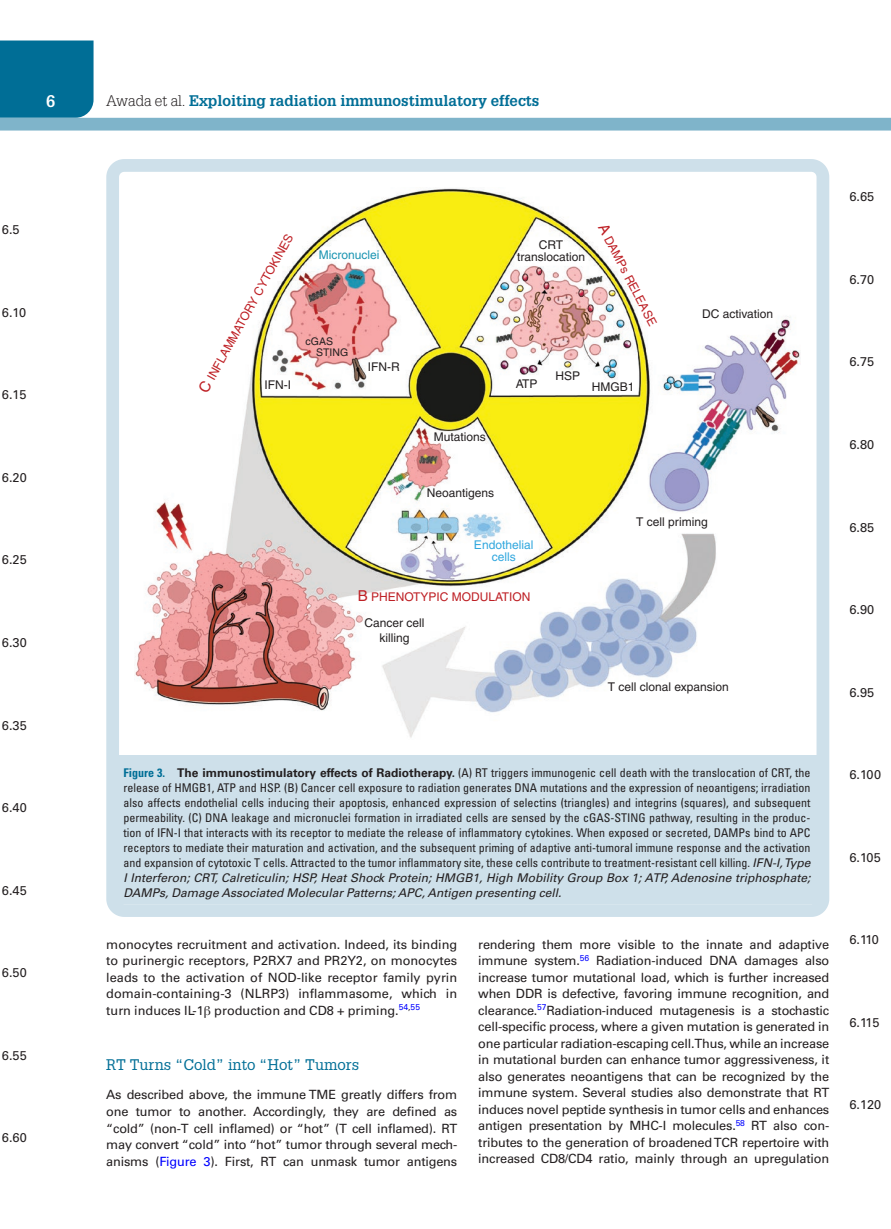
<style>
.page{position:relative;width:891px;height:1229px;background:#fff}
.page>*{position:absolute;margin:0;border:0;box-sizing:border-box;transform-origin:0 0}
.t1{font:700 16.5px "Glypha LT Std";color:#fff}
.t2{font:700 15px "Glypha LT Std";color:#006e96}
.t3{font:15px "Glypha LT Std";color:#006e96}
.t4{font:12.75px/16.5px "Univers LT Std";letter-spacing:-.015em;color:#231f20;text-align:justify}
.t5{font:condensed 12px/15px "Univers LT Std";color:#231f20;text-align:justify}
.t6{font:12px "Helvetica";color:#231f20}
.t7{font:12px/26px "Helvetica";color:#be2025}
.t8{font:12px/12px "Helvetica";color:#30a7de;text-align:center}
.t9{font:12px "Helvetica";color:#1c95b2}
.t10{font:10.5px "Helvetica";color:#231f20}
.s1{font-weight:300;color:#231f20}
.s2{font-size:15px}
.s3{color:#231f20}
.s4{font-weight:700;color:#006e96}
.s5{font-weight:700;font-stretch:normal}
.s6{font-style:italic;font-stretch:normal}
.s7{font-family:"Gandhari Unicode"}
.s8{color:#00f}
</style>
<div class="page">
<div style="left:0;top:40px;width:94px;height:78px;background:#006e96"></div>
<div style="left:0;top:118px;width:891px;height:12px;background:#7fb4ca"></div>
<div style="left:115px;top:755px;width:706px;height:149px;background:#cee0ea"></div>
<img style="left:135px;top:188px;width:665px;height:550px">
<div style="left:106px;top:159px;width:723px;height:758px;border:13px solid #cee0ea;border-radius:12px"></div>
<svg style="left:598px;top:222px;width:17px;height:24px"></svg>
<p class="t1" style="left:46px;top:91px;width:11px">6</p>
<p class="t2" style="left:106px;top:91px;width:435px"><span class="s1">Awada et al.</span> Exploiting radiation immunostimulatory effects</p>
<p class="t4" style="left:2px;top:222px;width:19px">6.5</p>
<p class="t4" style="left:2px;top:304px;width:26px">6.10</p>
<p class="t4" style="left:2px;top:387px;width:26px">6.15</p>
<p class="t4" style="left:2px;top:469px;width:26px">6.20</p>
<p class="t4" style="left:2px;top:552px;width:26px">6.25</p>
<p class="t4" style="left:2px;top:634px;width:26px">6.30</p>
<p class="t4" style="left:2px;top:717px;width:26px">6.35</p>
<p class="t4" style="left:2px;top:799px;width:26px">6.40</p>
<p class="t4" style="left:2px;top:882px;width:26px">6.45</p>
<p class="t4" style="left:2px;top:964px;width:26px">6.50</p>
<p class="t4" style="left:2px;top:1047px;width:26px">6.55</p>
<p class="t4" style="left:2px;top:1129px;width:26px">6.60</p>
<p class="t7" style="left:192px;top:385px;width:181px;rotate:-61deg"><span class="s2">C</span> INFLAMMATORY CYTOKINES</p>
<p class="t6" style="left:539px;top:238px;width:26px">CRT</p>
<p class="t7" style="left:623px;top:238px;width:92px;rotate:62deg">AMPs RELEASE</p>
<p class="t9" style="left:319px;top:248px;width:62px">Micronuclei</p>
<p class="t6" style="left:517px;top:250px;width:70px">translocation</p>
<p class="t10" style="left:306px;top:335px;width:29px">cGAS</p>
<p class="t10" style="left:316px;top:346px;width:34px">STING</p>
<p class="t6" style="left:368px;top:360px;width:33px">IFN-R</p>
<p class="t6" style="left:555px;top:369px;width:26px">HSP</p>
<p class="t6" style="left:516px;top:376px;width:23px">ATP</p>
<p class="t6" style="left:264px;top:377px;width:28px">IFN-I</p>
<p class="t6" style="left:592px;top:379px;width:44px">HMGB1</p>
<p class="t6" style="left:434px;top:430px;width:54px">Mutations</p>
<p class="t6" style="left:427px;top:486px;width:69px">Neoantigens</p>
<p class="t6" style="left:702px;top:306px;width:73px">DC activation</p>
<p class="t8" style="left:474px;top:539px;width:61px">Endothelial cells</p>
<p class="t7" style="left:365px;top:584px;width:167px;text-indent:-7px"><span class="s2">B</span> PHENOTYPIC MODULATION<br><span class="s3">Cancer cell</span></p>
<p class="t6" style="left:380px;top:630px;width:31px">killing</p>
<p class="t6" style="left:636px;top:514px;width:73px">T cell priming</p>
<p class="t6" style="left:608px;top:680px;width:123px">T cell clonal expansion</p>
<p class="t4" style="left:850px;top:189px;width:26px">6.65</p>
<p class="t4" style="left:850px;top:271px;width:26px">6.70</p>
<p class="t4" style="left:850px;top:354px;width:26px">6.75</p>
<p class="t4" style="left:850px;top:436px;width:26px">6.80</p>
<p class="t4" style="left:850px;top:519px;width:26px">6.85</p>
<p class="t4" style="left:850px;top:601px;width:26px">6.90</p>
<p class="t4" style="left:850px;top:684px;width:26px">6.95</p>
<p class="t5" style="left:124px;top:764px;width:689px"><span class="s4">Figure 3.</span> <span class="s5">The immunostimulatory effects of Radiotherapy.</span> (A) RT triggers immunogenic cell death with the translocation of CRT, the release of HMGB1, ATP and HSP. (B) Cancer cell exposure to radiation generates DNA mutations and the expression of neoantigens; irradiation also affects endothelial cells inducing their apoptosis, enhanced expression of selectins (triangles) and integrins (squares), and subsequent permeability. (C) DNA leakage and micronuclei formation in irradiated cells are sensed by the cGAS-STING pathway, resulting in the produc&shy;tion of IFN-I that interacts with its receptor to mediate the release of inflammatory cytokines. When exposed or secreted, DAMPs bind to APC receptors to mediate their maturation and activation, and the subsequent priming of adaptive anti-tumoral immune response and the activation and expansion of cytotoxic T cells. Attracted to the tumor inflammatory site, these cells contribute to treatment-resistant cell killing. <span class="s6">IFN-I, Type I Interferon; CRT, Calreticulin; HSP, Heat Shock Protein; HMGB1, High Mobility Group Box 1; ATP, Adenosine triphosphate; DAMPs, Damage Associated Molecular Patterns; APC, Antigen presenting cell.</span></p>
<p class="t4" style="left:106px;top:936px;width:353px">monocytes recruitment and activation. Indeed, its binding to purinergic receptors, P2RX7 and PR2Y2, on monocytes leads to the activation of NOD-like receptor family pyrin domain-containing-3 (NLRP3) inflammasome, which in turn induces IL-1<span class="s7">β</span> production and CD8 + priming.<sup>54</sup><sup>,</sup><sup>55</sup></p>
<p class="t3" style="left:106px;top:1055px;width:254px">RT Turns “Cold” into “Hot” Tumors</p>
<p class="t4" style="left:106px;top:1086px;width:353px">As described above, the immune TME greatly differs from one tumor to another. Accordingly, they are defined as “cold” (non-T cell inflamed) or “hot” (T cell inflamed). RT may convert “cold” into “hot” tumor through several mech&shy;anisms (<span class="s8">Figure 3</span>). First, RT can unmask tumor antigens</p>
<p class="t4" style="left:478px;top:936px;width:353px">rendering them more visible to the innate and adaptive immune system.<sup>56</sup> Radiation-induced DNA damages also increase tumor mutational load, which is further increased when DDR is defective, favoring immune recognition, and clearance.<sup>57</sup>Radiation-induced mutagenesis is a stochastic cell-specific process, where a given mutation is generated in one particular radiation-escaping cell. Thus, while an increase in mutational burden can enhance tumor aggressiveness, it also generates neoantigens that can be recognized by the immune system. Several studies also demonstrate that RT induces novel peptide synthesis in tumor cells and enhances antigen presentation by MHC-I molecules.<sup>58</sup> RT also con&shy;tributes to the generation of broadened TCR repertoire with increased CD8/CD4 ratio, mainly through an upregulation</p>
<p class="t4" style="left:850px;top:766px;width:33px">6.100</p>
<p class="t4" style="left:850px;top:849px;width:33px">6.105</p>
<p class="t4" style="left:850px;top:931px;width:31px">6.110</p>
<p class="t4" style="left:850px;top:1014px;width:31px">6.115</p>
<p class="t4" style="left:850px;top:1096px;width:33px">6.120</p>
</div>
